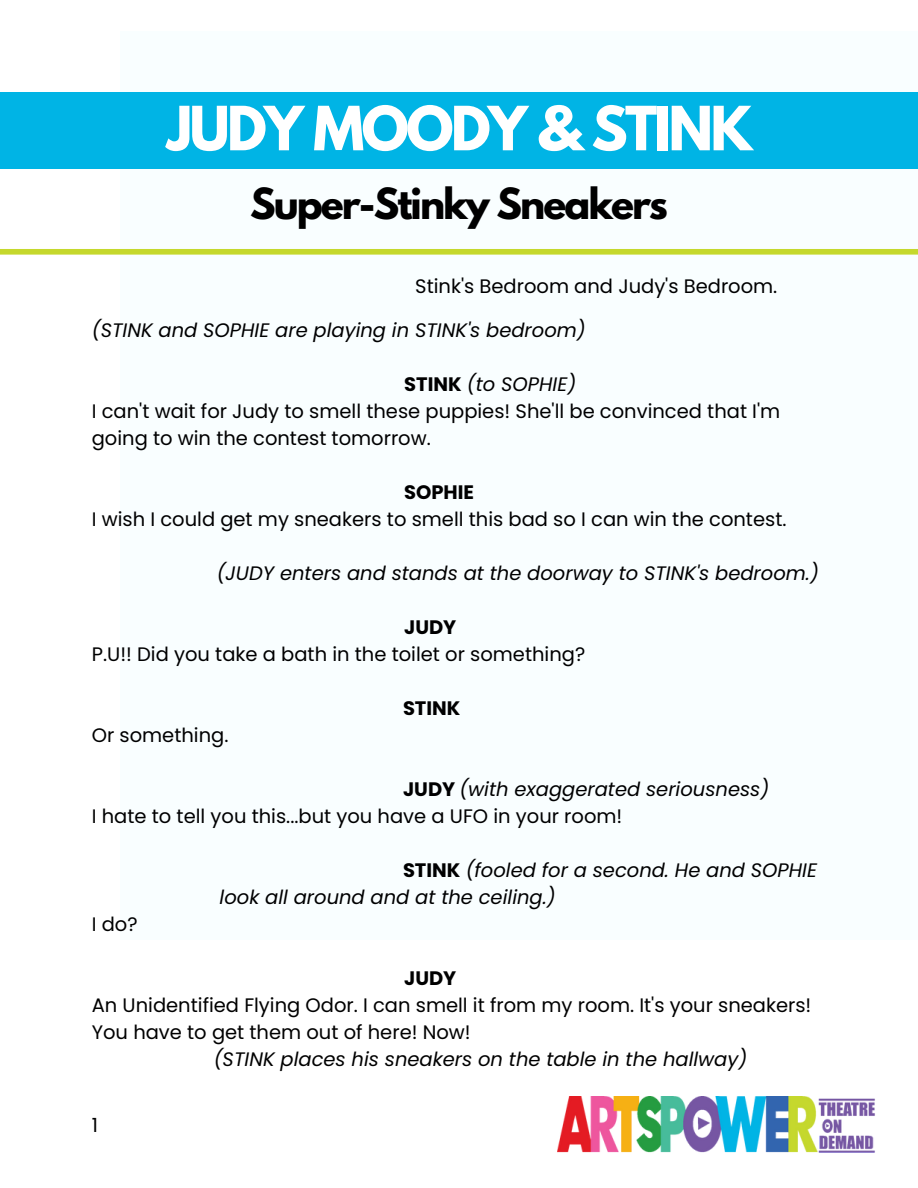
<style>
.page{position:relative;width:918px;height:1188px;background:#fff}
.page>*{position:absolute;margin:0;border:0;box-sizing:border-box;transform-origin:0 0}
.t1{font:700 54px "League Spartan";letter-spacing:-.05em;color:#fff}
.t2{font:700 37.95px "League Spartan";letter-spacing:-.05em;color:#000}
.t3{font:19.5px/27px "Poppins";color:#000}
.t4{font:italic 19.5px/27px "Poppins";color:#000}
.t5{font:700 19.5px "Poppins";color:#000}
.s1{font-weight:700}
.s2{font-style:italic}
.s3{font-weight:700;font-style:normal}
</style>
<div class="page">
<img style="left:558px;top:1096px;width:317px;height:57px">
<div style="left:120px;top:31px;width:798px;height:909px;background:#f9feff"></div>
<div style="left:0;top:92px;width:918px;height:76px;background:#00b4e5"></div>
<div style="left:0;top:249px;width:918px;height:6px;background:#c5d82d"></div>
<h1 class="t1" style="left:167px;top:102px;width:588px">JUDY MOODY &amp; STINK</h1>
<h2 class="t2" style="left:250px;top:185px;width:419px">Super-Stinky Sneakers</h2>
<p class="t3" style="left:415px;top:273px;width:364px">Stink's Bedroom and Judy's Bedroom.</p>
<p class="t4" style="left:92px;top:316px;width:495px">(STINK and SOPHIE are playing in STINK's bedroom)</p>
<p class="t3" style="left:92px;top:370px;width:690px;text-indent:312px"><span class="s1">STINK</span> <span class="s2">(to SOPHIE)<br></span>I can't wait for Judy to smell these puppies! She'll be convinced that I'm going to win the contest tomorrow.</p>
<p class="t5" style="left:404px;top:478px;width:72px">SOPHIE</p>
<p class="t3" style="left:92px;top:505px;width:696px">I wish I could get my sneakers to smell this bad so I can win the contest.</p>
<p class="t4" style="left:217px;top:559px;width:604px">(JUDY enters and stands at the doorway to STINK's bedroom.)</p>
<p class="t5" style="left:404px;top:613px;width:54px">JUDY</p>
<p class="t3" style="left:92px;top:640px;width:495px">P.U!! Did you take a bath in the toilet or something?</p>
<p class="t5" style="left:403px;top:694px;width:59px">STINK</p>
<p class="t3" style="left:92px;top:721px;width:138px">Or something.</p>
<p class="t3" style="left:92px;top:775px;width:679px;text-indent:311px"><span class="s1">JUDY</span> <span class="s2">(with exaggerated seriousness)<br></span>I hate to tell you this...but you have a UFO in your room!</p>
<p class="t4" style="left:220px;top:856px;width:599px;text-indent:183px"><span class="s3">STINK</span> (fooled for a second. He and SOPHIE look all around and at the ceiling.)</p>
<p class="t3" style="left:92px;top:910px;width:47px">I do?</p>
<p class="t5" style="left:404px;top:964px;width:54px">JUDY</p>
<p class="t3" style="left:92px;top:991px;width:721px">An Unidentified Flying Odor. I can smell it from my room. It's your sneakers!<br>You have to get them out of here! Now!</p>
<p class="t4" style="left:214px;top:1045px;width:535px">(STINK places his sneakers on the table in the hallway)</p>
<p class="t3" style="left:92px;top:1112px;width:8px">1</p>
</div>
